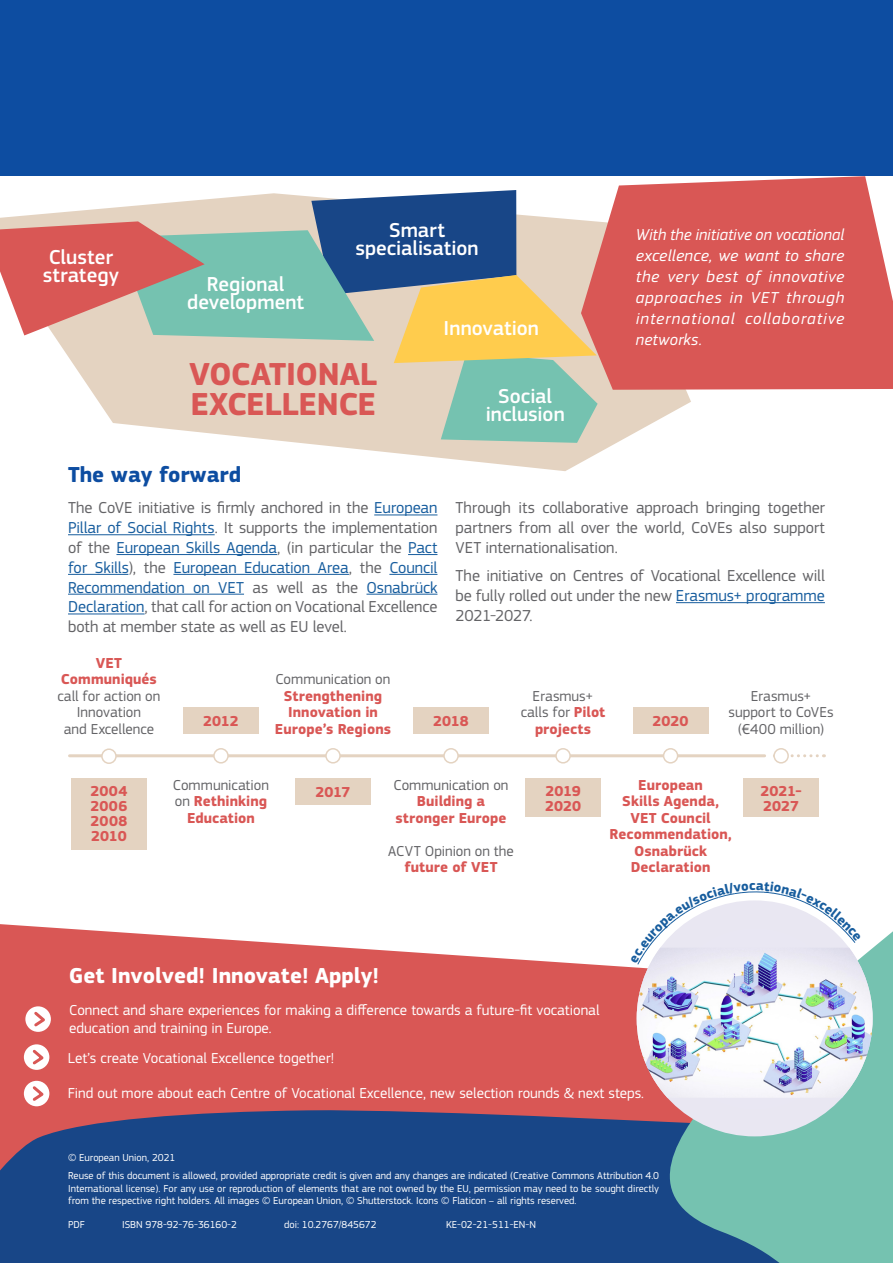
<style>
.page{position:relative;width:893px;height:1263px;background:#fff}
.page>*{position:absolute;margin:0;border:0;box-sizing:border-box;transform-origin:0 0}
.Body{font:700 33px "EC Square Sans Pro";letter-spacing:-.01em;color:#d95755}
.Title__1{font:700 22.5px "EC Square Sans Pro";color:#fff}
.Title__1-2{font:700 22.5px "EC Square Sans Pro";color:#0d4da1}
.Body-2{font:500 21px "EC Square Sans Pro";color:#fff}
.Text{font:16.5px/19.8px "EC Square Sans Pro";letter-spacing:-.005em;color:#636366;text-align:justify}
.t1{font:italic 16.5px/21px "EC Square Sans Pro";letter-spacing:.05em;color:#fff;text-align:justify}
.Text-2{font:700 15px/16.5px "EC Square Sans Pro";letter-spacing:.005em;color:#d95755;text-align:center}
.t2{font:15px/18px "EC Square Sans Pro";color:#fff}
.Text-3{font:15px/16.5px "EC Square Sans Pro";color:#636366;text-align:center}
.Disclaimer{font:10.5px/12.6px "EC Square Sans Pro";color:#fff;text-align:justify}
.s1{color:#175d9e}
.s2{font-weight:700;color:#d95755}
.s3{font-weight:400;color:#636366}
</style>
<div class="page">
<svg style="left:0;top:924px;width:568px;height:185px;background:#dd6967"></svg>
<div style="left:0;top:1109px;width:568px;height:154px;background:#184687"></div>
<svg style="left:568px;top:931px;width:325px;height:332px;background:#718c96"></svg>
<div style="left:637px;top:900px;width:236px;height:236px;background:#e9e7f2;border-radius:118px"></div>
<img style="left:637px;top:948px;width:236px;height:150px">
<div style="left:24px;top:1081px;width:25px;height:25px;background:#fff;border-radius:50%"></div>
<svg style="left:32px;top:1083px;width:15px;height:20px"></svg>
<svg style="left:25px;top:1006px;width:26px;height:26px"></svg>
<svg style="left:32px;top:1009px;width:17px;height:20px"></svg>
<div style="left:24px;top:1044px;width:25px;height:26px;background:#fff;border-radius:50%"></div>
<svg style="left:32px;top:1047px;width:15px;height:20px"></svg>
<hr style="left:70px;top:754px;width:695px;height:3px;background:#e4d3c1">
<svg style="left:790px;top:754px;width:27px;height:3px"></svg>
<div style="left:214px;top:749px;width:14px;height:14px;background:#fff;border-radius:50%"></div>
<div style="left:213px;top:748px;width:16px;height:15px;border:2px solid #e4d3c1;border-radius:50%"></div>
<div style="left:326px;top:749px;width:14px;height:14px;background:#fff;border-radius:50%"></div>
<div style="left:325px;top:748px;width:16px;height:15px;border:2px solid #e4d3c1;border-radius:50%"></div>
<div style="left:556px;top:749px;width:14px;height:14px;background:#fff;border-radius:50%"></div>
<div style="left:555px;top:748px;width:16px;height:15px;border:2px solid #e4d3c1;border-radius:50%"></div>
<div style="left:664px;top:749px;width:14px;height:14px;background:#fff;border-radius:50%"></div>
<div style="left:663px;top:748px;width:15px;height:15px;border:2px solid #e4d3c1;border-radius:50%"></div>
<div style="left:773px;top:748px;width:16px;height:15px;border:2px solid #e4d3c1;border-radius:50%"></div>
<div style="left:444px;top:749px;width:14px;height:14px;background:#fff;border-radius:50%"></div>
<div style="left:443px;top:748px;width:16px;height:15px;border:2px solid #e4d3c1;border-radius:50%"></div>
<div style="left:102px;top:749px;width:14px;height:14px;background:#fff;border-radius:50%"></div>
<div style="left:101px;top:748px;width:16px;height:16px;border:2px solid #e4d3c1;border-radius:50%"></div>
<div style="left:71px;top:778px;width:76px;height:72px;background:#e4d3c1"></div>
<div style="left:183px;top:708px;width:76px;height:26px;background:#e4d3c1"></div>
<div style="left:413px;top:708px;width:76px;height:26px;background:#e4d3c1"></div>
<div style="left:633px;top:708px;width:75px;height:26px;background:#e4d3c1"></div>
<div style="left:743px;top:778px;width:76px;height:39px;background:#e4d3c1"></div>
<div style="left:525px;top:778px;width:76px;height:39px;background:#e4d3c1"></div>
<div style="left:295px;top:778px;width:76px;height:27px;background:#e4d3c1"></div>
<div style="left:0;top:0;width:893px;height:176px;background:#0d4da1"></div>
<svg style="left:302px;top:390px;width:389px;height:81px"></svg>
<svg style="left:598px;top:176px;width:295px;height:214px;background:#db6260"></svg>
<hr style="left:374px;top:514px;width:63px;height:1px;background:#175d9e">
<hr style="left:68px;top:534px;width:147px;height:1px;background:#175d9e">
<hr style="left:116px;top:554px;width:161px;height:1px;background:#175d9e">
<svg style="left:408px;top:554px;width:29px;height:1px"></svg>
<hr style="left:68px;top:574px;width:60px;height:1px;background:#175d9e">
<hr style="left:173px;top:574px;width:176px;height:1px;background:#175d9e">
<hr style="left:389px;top:574px;width:48px;height:1px;background:#175d9e">
<hr style="left:68px;top:594px;width:176px;height:1px;background:#175d9e">
<hr style="left:366px;top:594px;width:71px;height:1px;background:#175d9e">
<hr style="left:68px;top:613px;width:77px;height:1px;background:#175d9e">
<hr style="left:676px;top:602px;width:149px;height:1px;background:#175d9e">
<svg style="left:0;top:190px;width:598px;height:253px;background:#bbb8ab"></svg>
<svg style="left:630px;top:891px;width:231px;height:75px"></svg>
<p class="Body-2" style="left:49px;top:245px;width:66px">Cluster</p>
<p class="Body-2" style="left:43px;top:263px;width:78px">strategy</p>
<p class="Body-2" style="left:207px;top:272px;width:79px">Regional</p>
<p class="Body-2" style="left:187px;top:290px;width:118px">development</p>
<p class="Body-2" style="left:389px;top:218px;width:57px">Smart</p>
<p class="Body-2" style="left:355px;top:236px;width:125px">specialisation</p>
<p class="Body-2" style="left:444px;top:316px;width:97px">Innovation</p>
<p class="Body" style="left:189px;top:354px;width:190px">VOCATIONAL</p>
<p class="Body" style="left:191px;top:384px;width:187px">EXCELLENCE</p>
<p class="Body-2" style="left:498px;top:384px;width:55px">Social</p>
<p class="Body-2" style="left:486px;top:402px;width:81px">inclusion</p>
<p class="Title__1-2" style="left:68px;top:461px;width:175px">The way forward</p>
<p class="t1" style="left:636px;top:224px;width:210px">With the initiative on vocational excellence, we want to share the very best of innovative approaches in VET through international collaborative networks.</p>
<p class="Text" style="left:68px;top:498px;width:371px">The CoVE initiative is firmly anchored in the <span class="s1">European Pillar of Social Rights</span>. It supports the implementation of the <span class="s1">European Skills Agenda</span>, (in particular the <span class="s1">Pact for Skills</span>), the <span class="s1">European Education Area</span>, the <span class="s1">Council Recommendation on VET</span> as well as the <span class="s1">Osnabrück Declaration</span>, that call for action on Vocational Excellence both at member state as well as EU level.</p>
<p class="Text" style="left:455px;top:498px;width:371px">Through its collaborative approach bringing together partners from all over the world, CoVEs also support VET internationalisation.</p>
<p class="Text" style="left:455px;top:566px;width:371px">The initiative on Centres of Vocational Excellence will be fully rolled out under the new <span class="s1">Erasmus+ programme </span>2021-2027.</p>
<p class="Text-2" style="left:96px;top:655px;width:28px">VET</p>
<p class="Text-2" style="left:61px;top:672px;width:97px">Communiqués</p>
<p class="Text-3" style="left:57px;top:688px;width:105px">call for action on</p>
<p class="Text-3" style="left:77px;top:704px;width:66px">Innovation</p>
<p class="Text-3" style="left:64px;top:721px;width:92px">and Excellence</p>
<p class="Text-3" style="left:276px;top:671px;width:116px">Communication on</p>
<p class="Text-2" style="left:284px;top:688px;width:100px">Strengthening</p>
<p class="Text-2" style="left:275px;top:705px;width:118px">Innovation in<br>Europe’s Regions</p>
<p class="Text-3" style="left:521px;top:688px;width:86px">Erasmus+ calls for <span class="s2">Pilot projects</span></p>
<p class="Text-2" style="left:203px;top:714px;width:37px">2012</p>
<p class="Text-2" style="left:433px;top:714px;width:37px">2018</p>
<p class="Text-2" style="left:653px;top:714px;width:37px">2020</p>
<p class="Text-3" style="left:729px;top:688px;width:107px">Erasmus+ support to CoVEs (€400 million)</p>
<p class="Text-2" style="left:91px;top:784px;width:38px;line-height:15px;text-align:justify">2004<br>2006<br>2008<br>2010</p>
<p class="Text-2" style="left:173px;top:777px;width:97px"><span class="s3">Communication on</span> Rethinking<br>Education</p>
<p class="Text-2" style="left:316px;top:784px;width:36px">2017</p>
<p class="Text-3" style="left:394px;top:777px;width:116px">Communication on</p>
<p class="Text-2" style="left:395px;top:793px;width:113px">Building a stronger Europe</p>
<p class="Text-3" style="left:388px;top:843px;width:127px">ACVT Opinion on the <span class="s2">future of VET</span></p>
<p class="Text-2" style="left:545px;top:783px;width:37px">2019</p>
<p class="Text-2" style="left:545px;top:798px;width:37px">2020</p>
<p class="Text-2" style="left:610px;top:777px;width:123px">European<br>Skills Agenda,<br>VET Council<br>Recommendation,<br>Osnabrück<br>Declaration</p>
<p class="Text-2" style="left:761px;top:783px;width:43px">2021-</p>
<p class="Text-2" style="left:763px;top:798px;width:37px">2027</p>
<p class="Title__1" style="left:69px;top:962px;width:312px">Get Involved! Innovate! Apply!</p>
<p class="t2" style="left:69px;top:1001px;width:532px">Connect and share experiences for making a difference towards a future-fit vocational education and training in Europe.</p>
<p class="t2" style="left:68px;top:1049px;width:268px">Let’s create Vocational Excellence together!</p>
<p class="t2" style="left:68px;top:1084px;width:578px">Find out more about each Centre of Vocational Excellence, new selection rounds &amp; next steps.</p>
<p class="Disclaimer" style="left:68px;top:1151px;width:109px">© European Union, 2021</p>
<p class="Disclaimer" style="left:68px;top:1169px;width:593px">Reuse of this document is allowed, provided appropriate credit is given and any changes are indicated (Creative Commons Attribution 4.0<br>International license). For any use or reproduction of elements that are not owned by the EU, permission may need to be sought directly from the respective right holders. All images © European Union, © Shutterstock. Icons © Flaticon – all rights reserved.</p>
<p class="Disclaimer" style="left:68px;top:1218px;width:18px">PDF</p>
<p class="Disclaimer" style="left:122px;top:1218px;width:116px">ISBN 978-92-76-36160-2</p>
<p class="Disclaimer" style="left:284px;top:1218px;width:94px">doi: 10.2767/845672</p>
<p class="Disclaimer" style="left:446px;top:1218px;width:91px">KE-02-21-511-EN-N</p>
</div>
